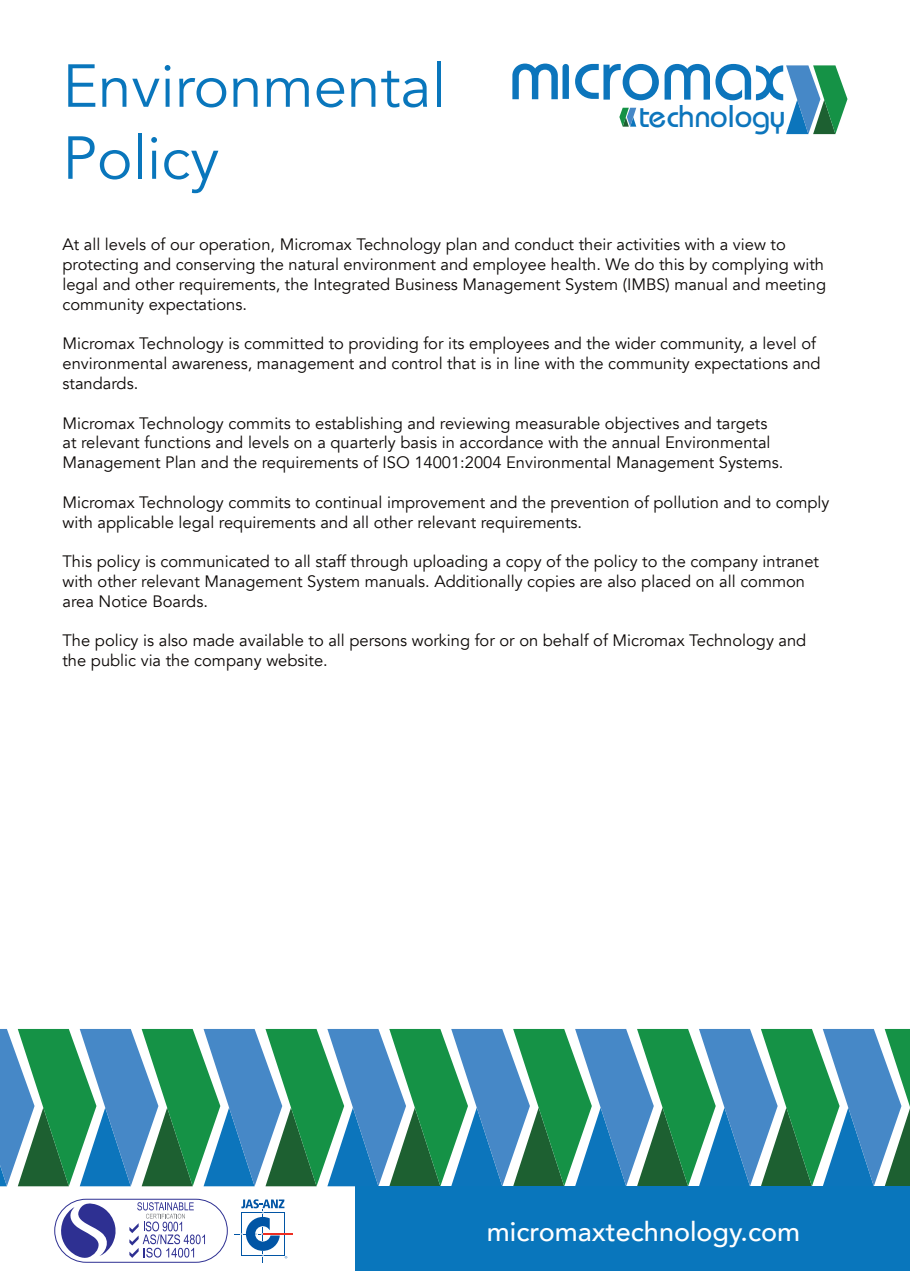
<style>
.page{position:relative;width:910px;height:1280px;background:#fff}
.page>*{position:absolute;margin:0;border:0;box-sizing:border-box;transform-origin:0 0}
.Paragraph_Style_1{font:60px/72px "Avenir";color:#0976bc}
.t1{font:31.35px "Bauhaus";color:#0c75bc}
.t2{font:500 27px "Avenir";color:#fff}
.Paragraph_Style_1-2{font:16.5px/19.8px "Avenir";color:#0c0806}
</style>
<div class="page">
<svg style="left:0;top:1029px;width:910px;height:157px;background:#499798"></svg>
<svg style="left:619px;top:108px;width:17px;height:19px"></svg>
<svg style="left:575px;top:64px;width:84px;height:36px"></svg>
<svg style="left:665px;top:64px;width:182px;height:70px"></svg>
<svg style="left:512px;top:64px;width:57px;height:35px"></svg>
<div style="left:355px;top:1186px;width:555px;height:85px;background:#0976bc"></div>
<div style="left:54px;top:1199px;width:174px;height:64px;border:1px solid #2e3092;border-radius:31px"></div>
<svg style="left:54px;top:1202px;width:62px;height:59px"></svg>
<svg style="left:129px;top:1202px;width:76px;height:56px"></svg>
<hr style="left:263px;top:1233px;width:29px;height:2px;background:#ee2e22">
<svg style="left:235px;top:1199px;width:52px;height:63px"></svg>
<p class="Paragraph_Style_1" style="left:63px;top:51px;width:385px">Environmental<br>Policy</p>
<p class="t1" style="left:638px;top:96px;width:149px">technology</p>
<p class="Paragraph_Style_1-2" style="left:63px;top:235px;width:765px">At all levels of our operation, Micromax Technology plan and conduct their activities with a view to protecting and conserving the natural environment and employee health. We do this by complying with legal and other requirements, the Integrated Business Management System (IMBS) manual and meeting community expectations.</p>
<p class="Paragraph_Style_1-2" style="left:63px;top:334px;width:760px">Micromax Technology is committed to providing for its employees and the wider community, a level of environmental awareness, management and control that is in line with the community expectations and standards.</p>
<p class="Paragraph_Style_1-2" style="left:63px;top:413px;width:722px">Micromax Technology commits to establishing and reviewing measurable objectives and targets at relevant functions and levels on a quarterly basis in accordance with the annual Environmental<br>Management Plan and the requirements of ISO 14001:2004 Environmental Management Systems.</p>
<p class="Paragraph_Style_1-2" style="left:63px;top:492px;width:768px">Micromax Technology commits to continual improvement and the prevention of pollution and to comply with applicable legal requirements and all other relevant requirements.</p>
<p class="Paragraph_Style_1-2" style="left:63px;top:552px;width:758px">This policy is communicated to all staff through uploading a copy of the policy to the company intranet with other relevant Management System manuals. Additionally copies are also placed on all common area Notice Boards.</p>
<p class="Paragraph_Style_1-2" style="left:63px;top:631px;width:745px">The policy is also made available to all persons working for or on behalf of Micromax Technology and the public via the company website.</p>
<p class="t2" style="left:487px;top:1208px;width:315px">micromaxtechnology.com</p>
</div>
